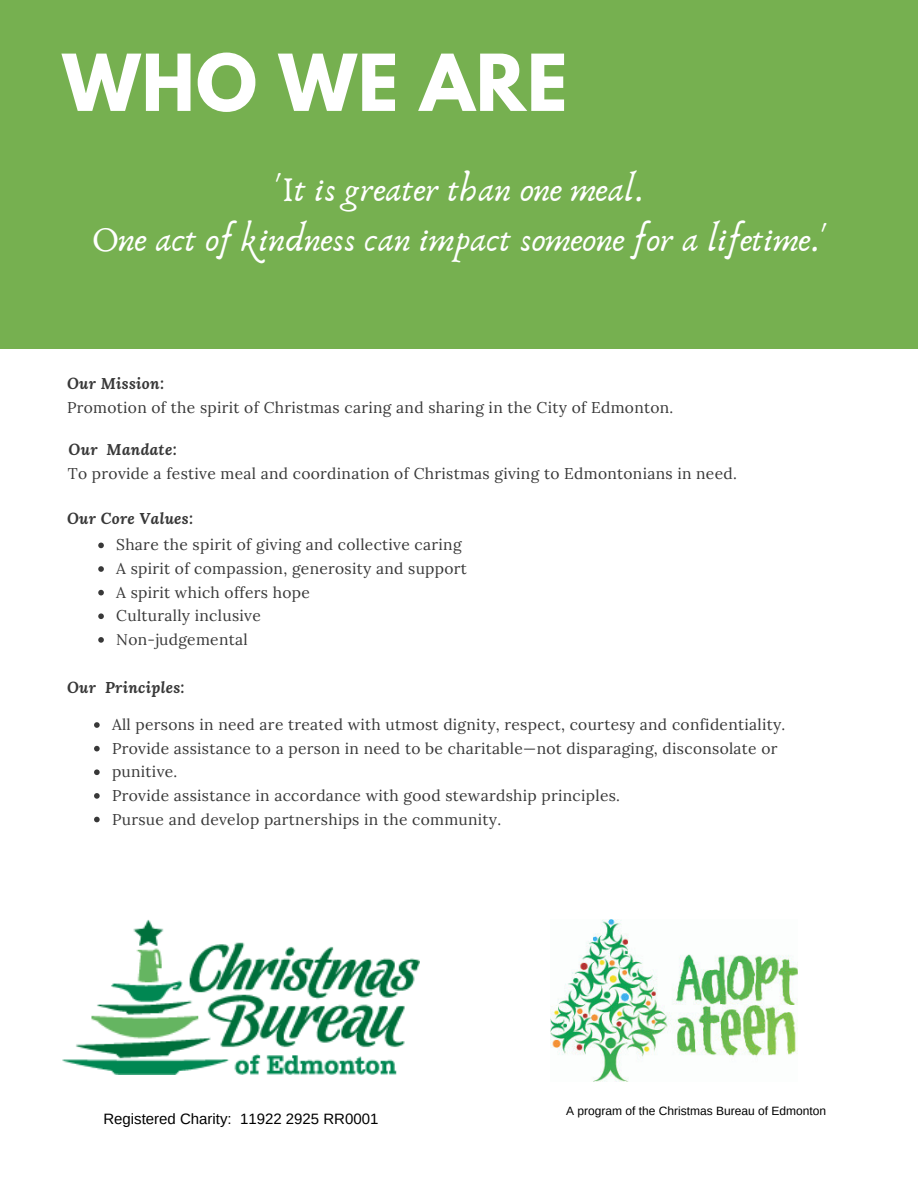
<style>
.page{position:relative;width:918px;height:1188px;background:#fff}
.page>*{position:absolute;margin:0;border:0;box-sizing:border-box;transform-origin:0 0}
.t1{font:700 69.45px "League Spartan";letter-spacing:.02em;color:#fff}
.t2{font:36px/49.5px "Anaktoria";color:#fff;text-align:center}
.t3{font:15.6px/23.7px "Lora";letter-spacing:.02em;color:#383838}
.t4{font:italic 700 15.6px "Lora";letter-spacing:.02em;color:#383838}
.t5{font:15px "Arimo";color:#000}
.t6{font:12px "Arimo";color:#000}
</style>
<div class="page">
<div style="left:0;top:0;width:918px;height:349px;background:#76b050"></div>
<svg style="left:98px;top:543px;width:6px;height:5px"></svg>
<svg style="left:98px;top:566px;width:6px;height:6px"></svg>
<svg style="left:98px;top:590px;width:6px;height:5px"></svg>
<svg style="left:98px;top:613px;width:6px;height:6px"></svg>
<svg style="left:98px;top:637px;width:6px;height:6px"></svg>
<svg style="left:94px;top:722px;width:6px;height:6px"></svg>
<svg style="left:94px;top:746px;width:6px;height:5px"></svg>
<svg style="left:94px;top:769px;width:6px;height:6px"></svg>
<svg style="left:94px;top:793px;width:6px;height:6px"></svg>
<svg style="left:94px;top:817px;width:6px;height:5px"></svg>
<img style="left:62px;top:920px;width:357px;height:155px">
<img style="left:550px;top:920px;width:248px;height:162px">
<h1 class="t1" style="left:62px;top:48px;width:506px">WHO WE ARE</h1>
<h2 class="t2" style="left:92px;top:166px;width:736px">'It is greater than one meal.<br>One act of kindness can impact someone for a lifetime.'</h2>
<p class="t4" style="left:67px;top:373px;width:99px">Our Mission:</p>
<p class="t3" style="left:67px;top:396px;width:608px">Promotion of the spirit of Christmas caring and sharing in the City of Edmonton.</p>
<p class="t4" style="left:69px;top:438px;width:110px">Our Mandate:</p>
<p class="t3" style="left:68px;top:461px;width:671px">To provide a festive meal and coordination of Christmas giving to Edmontonians in need.</p>
<p class="t4" style="left:67px;top:508px;width:128px">Our Core Values:</p>
<p class="t3" style="left:116px;top:533px;width:352px">Share the spirit of giving and collective caring<br>A spirit of compassion, generosity and support<br>A spirit which offers hope<br>Culturally inclusive<br>Non-judgemental</p>
<p class="t4" style="left:67px;top:677px;width:119px">Our Principles:</p>
<p class="t3" style="left:112px;top:713px;width:675px">All persons in need are treated with utmost dignity, respect, courtesy and confidentiality.<br>Provide assistance to a person in need to be charitable—not disparaging, disconsolate or punitive.<br>Provide assistance in accordance with good stewardship principles.<br>Pursue and develop partnerships in the community.</p>
<p class="t5" style="left:103px;top:1110px;width:277px">Registered Charity: 11922 2925 RR0001</p>
<p class="t6" style="left:566px;top:1104px;width:261px">A program of the Christmas Bureau of Edmonton</p>
</div>
